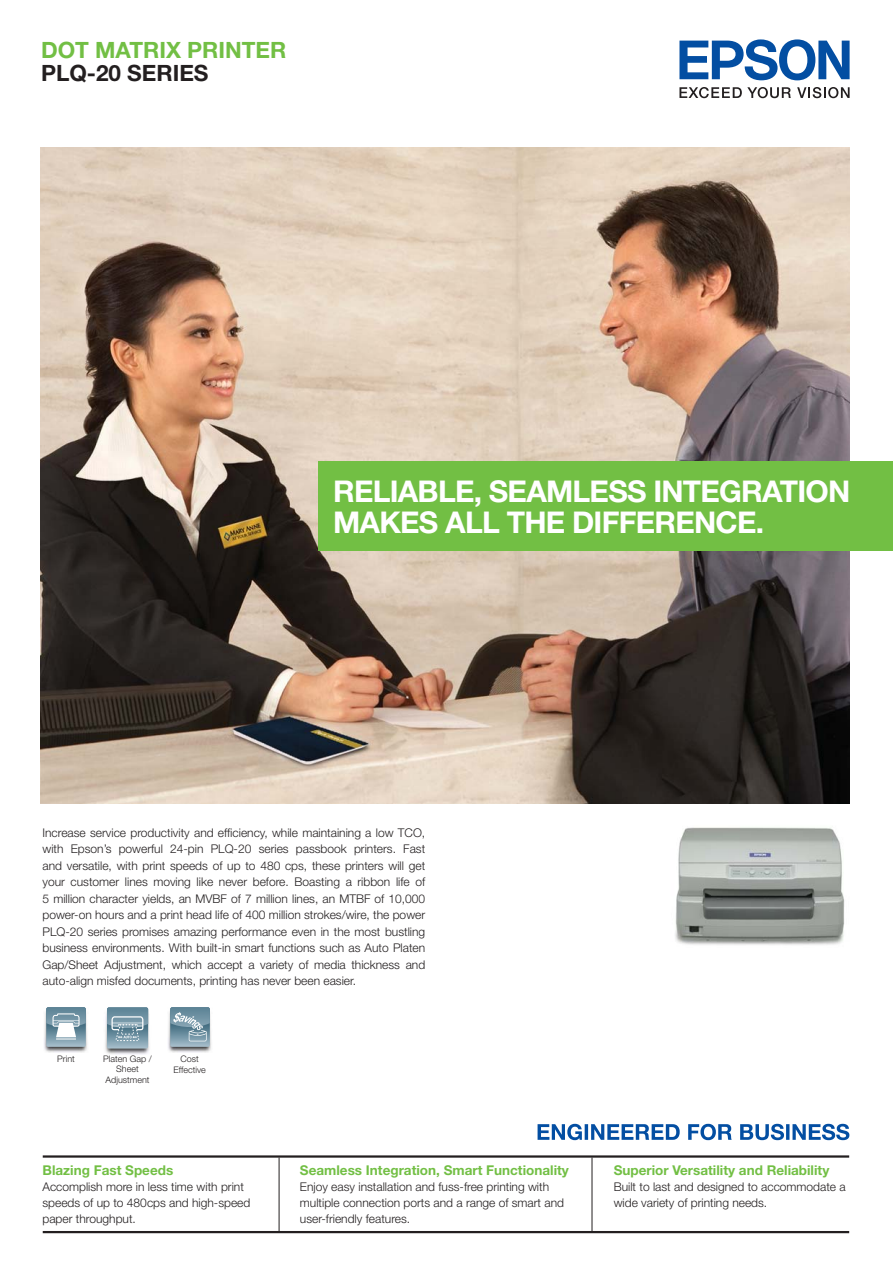
<style>
.page{position:relative;width:893px;height:1263px;background:#fff}
.page>*{position:absolute;margin:0;border:0;box-sizing:border-box;transform-origin:0 0}
.t1{font:700 30px/31.5px "Helvetica Neue";letter-spacing:-.025em;color:#fff}
.t2{font:700 22.5px "Helvetica Neue";color:#72bf44}
.t3{font:700 22.5px "Helvetica Neue";color:#231f20}
.t4{font:700 13.5px "Helvetica Neue";color:#72bf44}
.t5{font:300 12px/16.5px "Helvetica Neue";color:#231f20}
.t6{font:300 9px/10.8px "Helvetica Neue";color:#231f20;text-align:center}
</style>
<div class="page">
<img style="left:41px;top:147px;width:808px;height:656px">
<div style="left:319px;top:462px;width:574px;height:89px;background:#72bf44"></div>
<svg style="left:679px;top:87px;width:112px;height:11px"></svg>
<svg style="left:797px;top:87px;width:53px;height:11px"></svg>
<svg style="left:679px;top:39px;width:171px;height:41px"></svg>
<img style="left:675px;top:827px;width:170px;height:118px">
<svg style="left:538px;top:1124px;width:311px;height:16px"></svg>
<hr style="left:43px;top:1155px;width:806px;height:3px;background:#231f20">
<hr style="left:43px;top:1231px;width:806px;height:2px;background:#231f20">
<img style="left:44px;top:1011px;width:43px;height:42px">
<div style="left:46px;top:1007px;width:40px;height:40px;background:linear-gradient(to right,#98b3c1,#98b3c1);border-radius:2px"></div>
<svg style="left:46px;top:1007px;width:40px;height:33px"></svg>
<img style="left:168px;top:1011px;width:43px;height:42px">
<svg style="left:170px;top:1007px;width:40px;height:40px"></svg>
<svg style="left:170px;top:1007px;width:40px;height:34px"></svg>
<hr style="left:592px;top:1157px;width:1px;height:75px;background:#231f20">
<hr style="left:279px;top:1157px;width:1px;height:75px;background:#231f20">
<img style="left:105px;top:1008px;width:45px;height:46px">
<div style="left:107px;top:1007px;width:41px;height:41px;background:#9ab4c2;border-radius:2px"></div>
<svg style="left:107px;top:1007px;width:41px;height:37px;background:#7e9dac"></svg>
<h2 class="t2" style="left:41px;top:42px;width:247px">DOT MATRIX PRINTER</h2>
<h2 class="t3" style="left:41px;top:65px;width:169px">PLQ-20 SERIES</h2>
<h1 class="t1" style="left:333px;top:478px;width:519px">RELIABLE, SEAMLESS INTEGRATION<br>MAKES ALL THE DIFFERENCE.</h1>
<p class="t5" style="left:43px;top:825px;width:384px;text-align:justify">Increase service productivity and efficiency, while maintaining a low TCO, with Epson’s powerful 24-pin PLQ-20 series passbook printers. Fast and versatile, with print speeds of up to 480 cps, these printers will get your customer lines moving like never before. Boasting a ribbon life of 5 million character yields, an MVBF of 7 million lines, an MTBF of 10,000 power-on hours and a print head life of 400 million strokes/wire, the power PLQ-20 series promises amazing performance even in the most bustling business environments. With built-in smart functions such as Auto Platen Gap/Sheet Adjustment, which accept a variety of media thickness and auto-align misfed documents, printing has never been easier.</p>
<p class="t6" style="left:103px;top:1054px;width:50px">Platen Gap /<br>Sheet<br>Adjustment</p>
<p class="t6" style="left:57px;top:1054px;width:19px">Print</p>
<p class="t6" style="left:174px;top:1054px;width:34px">Cost<br>Effective</p>
<p class="t4" style="left:43px;top:1166px;width:132px">Blazing Fast Speeds</p>
<p class="t5" style="left:43px;top:1180px;width:209px;line-height:15.8px">Accomplish more in less time with print speeds of up to 480cps and high-speed paper throughput.</p>
<p class="t4" style="left:300px;top:1166px;width:270px">Seamless Integration, Smart Functionality</p>
<p class="t5" style="left:300px;top:1180px;width:266px;line-height:15.8px">Enjoy easy installation and fuss-free printing with multiple connection ports and a range of smart and user-friendly features.</p>
<p class="t4" style="left:614px;top:1166px;width:217px">Superior Versatility and Reliability</p>
<p class="t5" style="left:614px;top:1180px;width:234px;line-height:15.8px">Built to last and designed to accommodate a wide variety of printing needs.</p>
</div>
